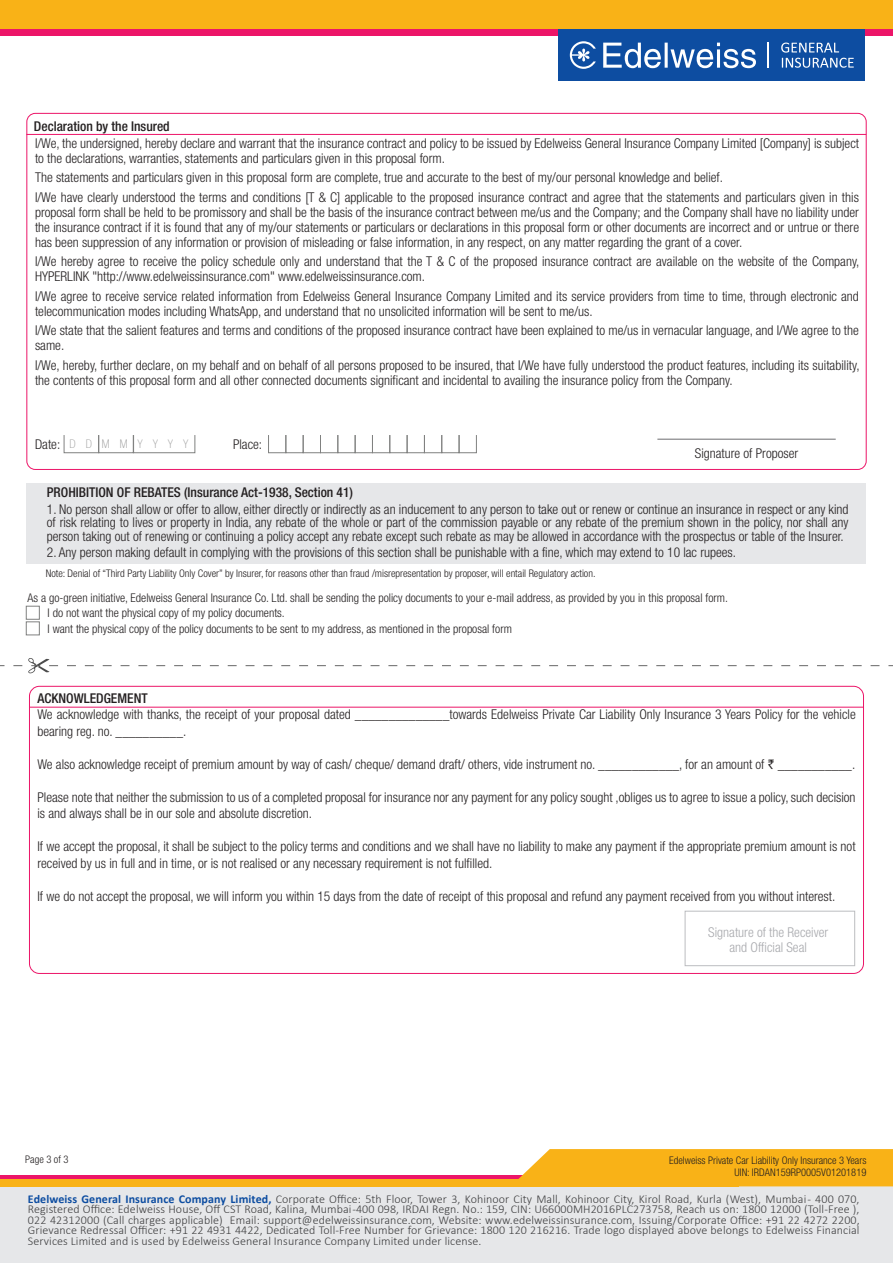
<style>
.page{position:relative;width:893px;height:1263px;background:#fff}
.page>*{position:absolute;margin:0;border:0;box-sizing:border-box;transform-origin:0 0}
.t1{font:300 condensed 13.5px/15px "Helvetica Neue";color:#231f20}
.t2{font:500 condensed 13.5px "Helvetica Neue";color:#231f20}
.t3{font:300 condensed 13.5px/15px "Helvetica Neue";color:#a8a9ad;text-align:center}
.t4{font:300 12px/10.5px "Calibri";letter-spacing:.01em;color:#3e3e3f;text-align:justify}
.t5{font:300 condensed 12px/15px "Helvetica Neue";color:#231f20}
.t6{font:100 condensed 12px "Helvetica Neue";letter-spacing:.83em;color:#999}
.t7{font:300 condensed 10.5px/12px "Helvetica Neue";color:#231f20;text-align:right}
.s1{font-weight:300;font-size:13.5px;color:#231f20}
.s2{font-family:"Rupee";font-weight:400;font-stretch:normal}
.s3{font-weight:700;color:#0d4da1}
</style>
<div class="page">
<div style="left:27px;top:483px;width:839px;height:80px;background:#e6e7e9"></div>
<div style="left:26px;top:606px;width:14px;height:14px;border:1px solid #808180"></div>
<div style="left:26px;top:621px;width:14px;height:14px;border:1px solid #808180"></div>
<hr style="left:26px;top:134px;width:840px;height:1px;background:#ec1568">
<div style="left:64px;top:435px;width:35px;height:18px;border:1px solid #808180"></div>
<div style="left:98px;top:435px;width:36px;height:18px;border:1px solid #808180"></div>
<div style="left:133px;top:435px;width:62px;height:18px;border:1px solid #808180"></div>
<div style="left:268px;top:435px;width:18px;height:18px;border:1px solid #808180"></div>
<div style="left:285px;top:435px;width:19px;height:18px;border:1px solid #808180"></div>
<div style="left:303px;top:435px;width:18px;height:18px;border:1px solid #808180"></div>
<div style="left:320px;top:435px;width:18px;height:18px;border:1px solid #808180"></div>
<div style="left:337px;top:435px;width:18px;height:18px;border:1px solid #808180"></div>
<div style="left:355px;top:435px;width:18px;height:18px;border:1px solid #808180"></div>
<div style="left:372px;top:435px;width:18px;height:18px;border:1px solid #808180"></div>
<div style="left:389px;top:435px;width:18px;height:18px;border:1px solid #808180"></div>
<div style="left:407px;top:435px;width:18px;height:18px;border:1px solid #808180"></div>
<div style="left:424px;top:435px;width:18px;height:18px;border:1px solid #808180"></div>
<div style="left:441px;top:435px;width:18px;height:18px;border:1px solid #808180"></div>
<div style="left:459px;top:435px;width:18px;height:18px;border:1px solid #808180"></div>
<hr style="left:657px;top:439px;width:179px;height:1px;background:#6c6d70">
<div style="left:0;top:1186px;width:893px;height:77px;background:#e6e7e9"></div>
<div style="left:0;top:1179px;width:739px;height:7px;background:#f9b217"></div>
<hr style="left:0;top:1175px;width:739px;height:4px;background:#ec1568">
<div style="left:518px;top:1149px;width:375px;height:37px;background:#f9b217"></div>
<div style="left:0;top:0;width:893px;height:29px;background:#f9b217"></div>
<div style="left:0;top:29px;width:893px;height:6px;background:#ec1568"></div>
<div style="left:559px;top:29px;width:306px;height:52px;background:#0d4da1"></div>
<svg style="left:570px;top:41px;width:26px;height:28px"></svg>
<svg style="left:603px;top:43px;width:153px;height:25px"></svg>
<hr style="left:767px;top:43px;width:2px;height:25px;background:#fff">
<svg style="left:781px;top:43px;width:73px;height:25px"></svg>
<div style="left:685px;top:911px;width:170px;height:55px;border:1px solid #bcbdc0"></div>
<hr style="left:29px;top:707px;width:834px;height:1px;background:#ec1568">
<svg style="left:13px;top:658px;width:880px;height:15px"></svg>
<p class="t2" style="left:34px;top:118px;width:137px">Declaration by the Insured</p>
<p class="t1" style="left:35px;top:135px;width:825px">I/We, the undersigned, hereby declare and warrant that the insurance contract and policy to be issued by Edelweiss General Insurance Company Limited [Company] is subject to the declarations, warranties, statements and particulars given in this proposal form.</p>
<p class="t1" style="left:35px;top:167px;width:825px;line-height:19.5px">The statements and particulars given in this proposal form are complete, true and accurate to the best of my/our personal knowledge and belief.<br>I/We have clearly understood the terms and conditions [T &amp; C] applicable to the proposed insurance contract and agree that the statements and particulars given in this</p>
<p class="t1" style="left:35px;top:204px;width:825px;text-align:justify">proposal form shall be held to be promissory and shall be the basis of the insurance contract between me/us and the Company; and the Company shall have no liability under the insurance contract if it is found that any of my/our statements or particulars or declarations in this proposal form or other documents are incorrect and or untrue or there has been suppression of any information or provision of misleading or false information, in any respect, on any matter regarding the grant of a cover.</p>
<p class="t1" style="left:35px;top:254px;width:826px">I/We hereby agree to receive the policy schedule only and understand that the T &amp; C of the proposed insurance contract are available on the website of the Company,<br>HYPERLINK "http://www.edelweissinsurance.com" www.edelweissinsurance.com.</p>
<p class="t1" style="left:35px;top:288px;width:825px">I/We agree to receive service related information from Edelweiss General Insurance Company Limited and its service providers from time to time, through electronic and telecommunication modes including WhatsApp, and understand that no unsolicited information will be sent to me/us.</p>
<p class="t1" style="left:35px;top:323px;width:825px">I/We state that the salient features and terms and conditions of the proposed insurance contract have been explained to me/us in vernacular language, and I/We agree to the same.</p>
<p class="t1" style="left:35px;top:357px;width:826px">I/We, hereby, further declare, on my behalf and on behalf of all persons proposed to be insured, that I/We have fully understood the product features, including its suitability, the contents of this proposal form and all other connected documents significant and incidental to availing the insurance policy from the Company.</p>
<p class="t6" style="left:35px;top:437px;width:155px"><span class="s1">Date:</span>DDMMYYYY</p>
<p class="t1" style="left:233px;top:437px;width:31px">Place:</p>
<p class="t1" style="left:695px;top:446px;width:105px">Signature of Proposer</p>
<p class="t2" style="left:47px;top:484px;width:308px">PROHIBITION OF REBATES (Insurance Act-1938, Section 41)</p>
<p class="t1" style="left:47px;top:502px;width:803px;line-height:13.5px;text-align:justify">1. No person shall allow or offer to allow, either directly or indirectly as an inducement to any person to take out or renew or continue an insurance in respect or any kind of risk relating to lives or property in India, any rebate of the whole or part of the commission payable or any rebate of the premium shown in the policy, nor shall any person taking out of renewing or continuing a policy accept any rebate except such rebate as may be allowed in accordance with the prospectus or table of the Insurer.</p>
<p class="t1" style="left:47px;top:545px;width:691px">2. Any person making default in complying with the provisions of this section shall be punishable with a fine, which may extend to 10 lac rupees.</p>
<p class="t7" style="left:46px;top:568px;width:551px">Note: Denial of “Third Party Liability Only Cover” by Insurer, for reasons other than fraud /misrepresentation by proposer, will entail Regulatory action.</p>
<p class="t5" style="left:48px;top:591px;width:682px;text-indent:-20px">As a go-green initiative, Edelweiss General Insurance Co. Ltd. shall be sending the policy documents to your e-mail address, as provided by you in this proposal form.<br>I do not want the physical copy of my policy documents.<br>I want the physical copy of the policy documents to be sent to my address, as mentioned in the proposal form</p>
<p class="t2" style="left:37px;top:690px;width:112px">ACKNOWLEDGEMENT</p>
<p class="t1" style="left:37px;top:706px;width:820px;line-height:16.5px">We acknowledge with thanks, the receipt of your proposal dated ______________towards Edelweiss Private Car Liability Only Insurance 3 Years Policy for the vehicle bearing reg. no. __________.</p>
<p class="t1" style="left:37px;top:756px;width:819px">We also acknowledge receipt of premium amount by way of cash/ cheque/ demand draft/ others, vide instrument no. ____________, for an amount of <span class="s2">`</span> ___________.</p>
<p class="t1" style="left:37px;top:788px;width:820px;line-height:16.5px">Please note that neither the submission to us of a completed proposal for insurance nor any payment for any policy sought ,obliges us to agree to issue a policy, such decision is and always shall be in our sole and absolute discretion.</p>
<p class="t1" style="left:37px;top:838px;width:820px;line-height:16.5px">If we accept the proposal, it shall be subject to the policy terms and conditions and we shall have no liability to make any payment if the appropriate premium amount is not received by us in full and in time, or is not realised or any necessary requirement is not fulfilled.</p>
<p class="t1" style="left:37px;top:888px;width:799px">If we do not accept the proposal, we will inform you within 15 days from the date of receipt of this proposal and refund any payment received from you without interest.</p>
<p class="t3" style="left:708px;top:924px;width:121px">Signature of the Receiver and Official Seal</p>
<p class="t7" style="left:25px;top:1153px;width:45px">Page 3 of 3</p>
<p class="t4" style="left:28px;top:1193px;width:833px"><span class="s3">Edelweiss General Insurance Company Limited,</span> Corporate Office: 5th Floor, Tower 3, Kohinoor City Mall, Kohinoor City, Kirol Road, Kurla (West), Mumbai - 400 070, Registered Office: Edelweiss House, Off CST Road, Kalina, Mumbai -400 098, IRDAI Regn. No.: 159, CIN: U66000MH2016PLC273758, Reach us on: 1800 12000 (Toll-Free ), 022 42312000 (Call charges applicable) Email: support@edelweissinsurance.com, Website: www.edelweissinsurance.com, Issuing/Corporate Office: +91 22 4272 2200, Grievance Redressal Officer: +91 22 4931 4422, Dedicated Toll-Free Number for Grievance: 1800 120 216216. Trade logo displayed above belongs to Edelweiss Financial Services Limited and is used by Edelweiss General Insurance Company Limited under license.</p>
<p class="t7" style="left:669px;top:1154px;width:199px">Edelweiss Private Car Liability Only Insurance 3 Years<br>UIN: IRDAN159RP0005V01201819</p>
</div>
